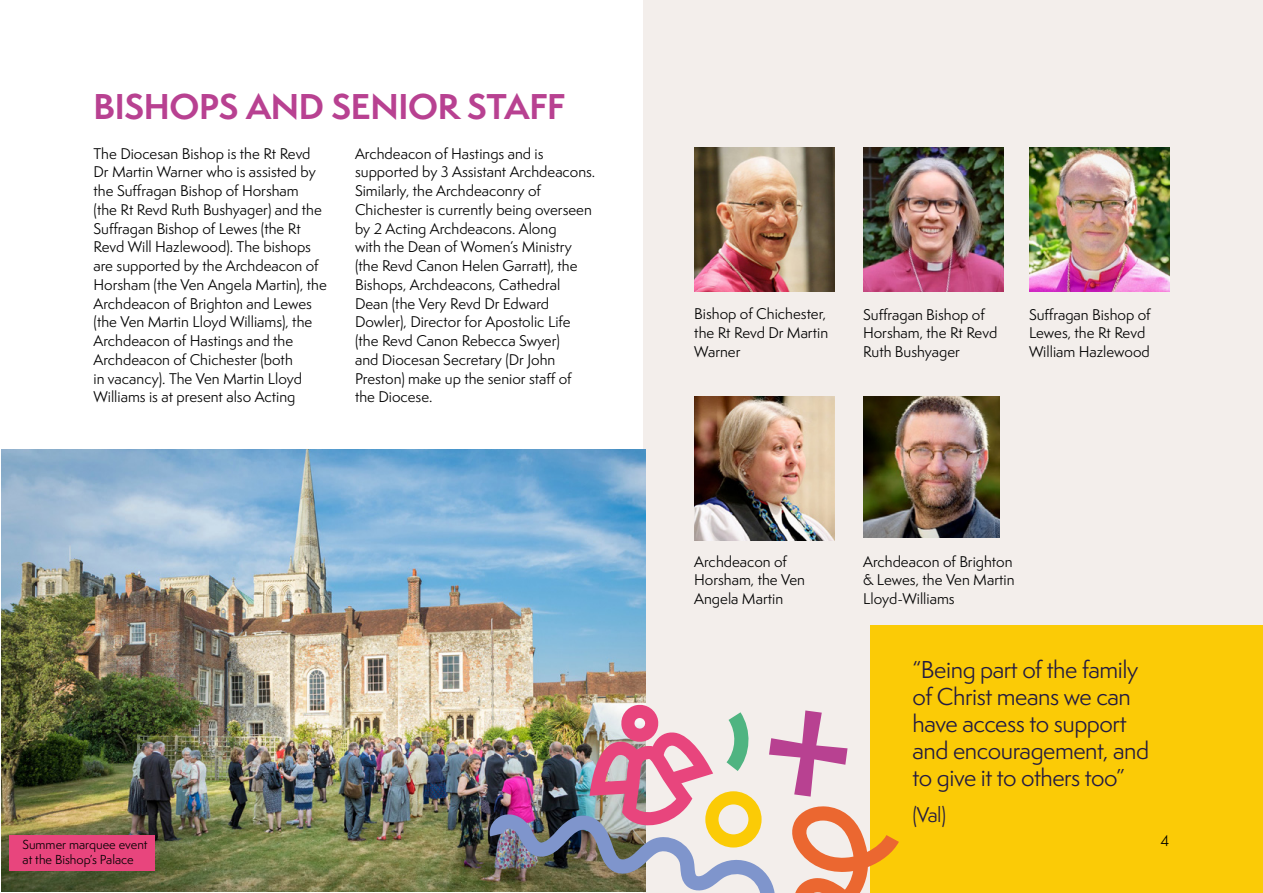
<style>
.page{position:relative;width:1263px;height:893px;background:#fff}
.page>*{position:absolute;margin:0;border:0;box-sizing:border-box;transform-origin:0 0}
.Heading_2{font:700 33px "Semplicita Pro";letter-spacing:-.01em;color:#b84191}
.Intro{font:22.5px/27px "Semplicita Pro";letter-spacing:-.02em;color:#221a41}
.Intro-2{font:19.5px "Semplicita Pro";color:#221a41}
.Body_Copy{font:14.25px/18.8px "Semplicita Pro";color:#000}
.Captions{font:12px/14.4px "Semplicita Pro";color:#000}
</style>
<div class="page">
<div style="left:643px;top:0;width:620px;height:893px;background:#f3eeeb"></div>
<div style="left:871px;top:626px;width:392px;height:267px;background:#fbcb06"></div>
<img style="left:863px;top:396px;width:136px;height:141px">
<img style="left:694px;top:147px;width:141px;height:144px">
<img style="left:863px;top:147px;width:140px;height:144px">
<img style="left:1029px;top:147px;width:140px;height:144px">
<img style="left:694px;top:396px;width:141px;height:144px">
<img style="left:1px;top:450px;width:644px;height:442px">
<img style="left:488px;top:703px;width:411px;height:190px">
<div style="left:10px;top:836px;width:145px;height:35px;background:#e8457d"></div>
<p class="Heading_2" style="left:94px;top:81px;width:473px">BISHOPS AND SENIOR STAFF</p>
<p class="Body_Copy" style="left:94px;top:144px;width:235px">The Diocesan Bishop is the Rt Revd Dr Martin Warner who is assisted by the Suffragan Bishop of Horsham<br>(the Rt Revd Ruth Bushyager) and the Suffragan Bishop of Lewes (the Rt Revd Will Hazlewood). The bishops are supported by the Archdeacon of Horsham (the Ven Angela Martin), the Archdeacon of Brighton and Lewes (the Ven Martin Lloyd Williams), the Archdeacon of Hastings and the Archdeacon of Chichester (both<br>in vacancy). The Ven Martin Lloyd Williams is at present also Acting</p>
<p class="Body_Copy" style="left:355px;top:144px;width:242px">Archdeacon of Hastings and is supported by 3 Assistant Archdeacons.<br>Similarly, the Archdeaconry of<br>Chichester is currently being overseen by 2 Acting Archdeacons. Along<br>with the Dean of Women’s Ministry (the Revd Canon Helen Garratt), the<br>Bishops, Archdeacons, Cathedral<br>Dean (the Very Revd Dr Edward<br>Dowler), Director for Apostolic Life (the Revd Canon Rebecca Swyer)<br>and Diocesan Secretary (Dr John<br>Preston) make up the senior staff of<br>the Diocese.</p>
<p class="Body_Copy" style="left:694px;top:305px;width:135px">Bishop of Chichester, the Rt Revd Dr Martin<br>Warner</p>
<p class="Body_Copy" style="left:863px;top:305px;width:136px">Suffragan Bishop of<br>Horsham, the Rt Revd<br>Ruth Bushyager</p>
<p class="Body_Copy" style="left:1029px;top:305px;width:123px">Suffragan Bishop of<br>Lewes, the Rt Revd<br>William Hazlewood</p>
<p class="Body_Copy" style="left:694px;top:552px;width:112px">Archdeacon of<br>Horsham, the Ven<br>Angela Martin</p>
<p class="Body_Copy" style="left:863px;top:552px;width:153px">Archdeacon of Brighton &amp; Lewes, the Ven Martin<br>Lloyd-Williams</p>
<p class="Intro" style="left:912px;top:656px;width:238px">“Being part of the family of Christ means we can have access to support and encouragement, and to give it to others too”</p>
<p class="Intro-2" style="left:912px;top:801px;width:35px">(Val)</p>
<p class="Captions" style="left:23px;top:837px;width:127px">Summer marquee event at the Bishop’s Palace</p>
<p class="Body_Copy" style="left:1160px;top:831px;width:10px">4</p>
</div>
